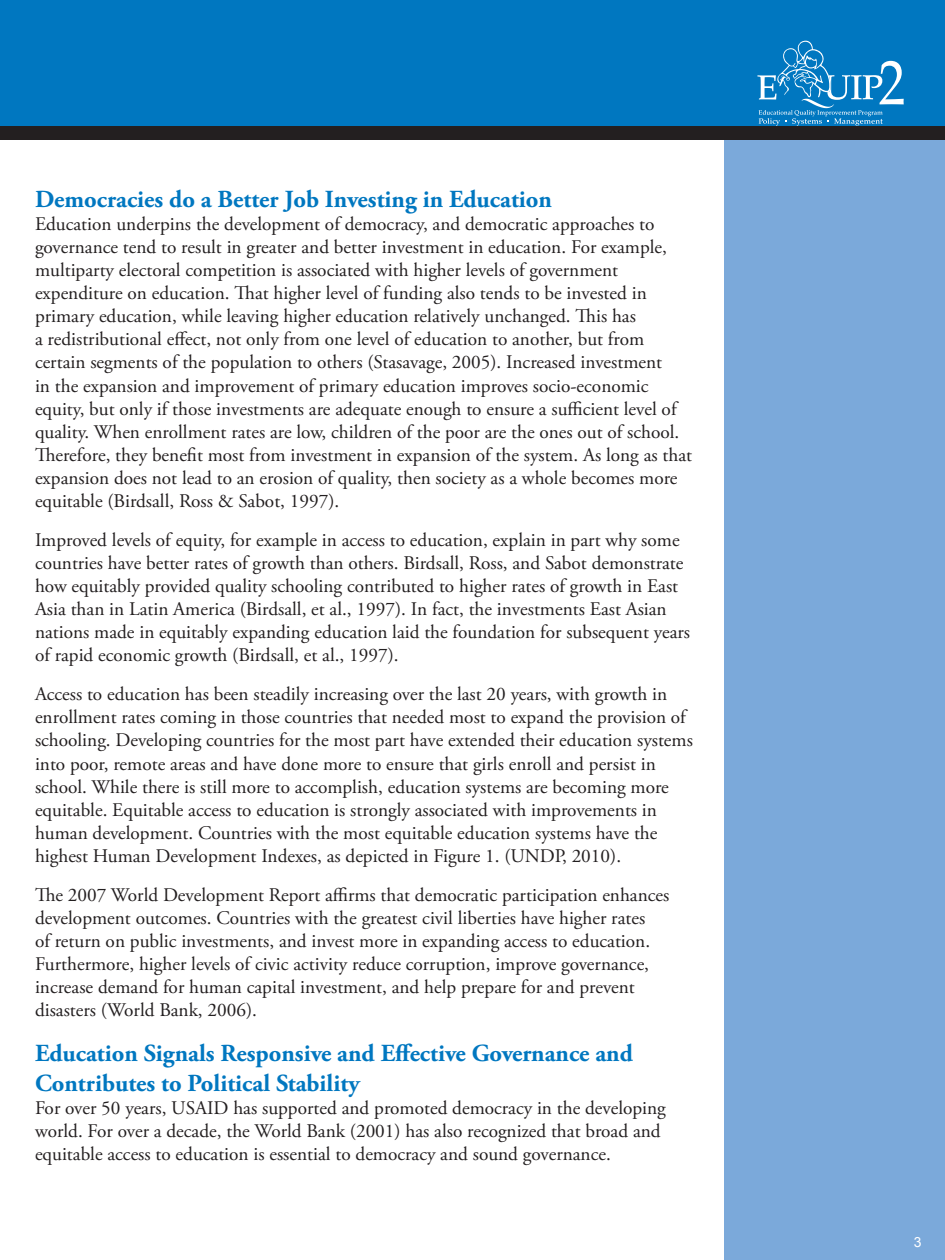
<style>
.page{position:relative;width:945px;height:1260px;background:#fff}
.page>*{position:absolute;margin:0;border:0;box-sizing:border-box;transform-origin:0 0}
.EQUIP2_Body_Text{font:700 24.5px/29.4px "Adobe Garamond Pro";color:#0077c0}
.EQUIP2_Body_Text-2{font:19.25px/23.1px "Adobe Garamond Pro";color:#231f20}
.t1{font:14px "Arial";color:#fff}
</style>
<div class="page">
<div style="left:0;top:0;width:945px;height:126px;background:#0077c0"></div>
<div style="left:724px;top:126px;width:221px;height:1134px;background:#7ba9da"></div>
<div style="left:0;top:126px;width:945px;height:13px;background:#231f20"></div>
<svg style="left:757px;top:41px;width:147px;height:85px"></svg>
<p class="EQUIP2_Body_Text" style="left:35px;top:185px;width:519px">Democracies do a Better Job Investing in Education</p>
<p class="EQUIP2_Body_Text-2" style="left:35px;top:213px;width:659px">Education underpins the development of democracy, and democratic approaches to governance tend to result in greater and better investment in education. For example, multiparty electoral competition is associated with higher levels of government expenditure on education. That higher level of funding also tends to be invested in primary education, while leaving higher education relatively unchanged. This has<br>a redistributional effect, not only from one level of education to another, but from certain segments of the population to others (Stasavage, 2005). Increased investment<br>in the expansion and improvement of primary education improves socio-economic equity, but only if those investments are adequate enough to ensure a sufficient level of quality. When enrollment rates are low, children of the poor are the ones out of school.<br>Therefore, they benefit most from investment in expansion of the system. As long as that expansion does not lead to an erosion of quality, then society as a whole becomes more equitable (Birdsall, Ross &amp; Sabot, 1997).</p>
<p class="EQUIP2_Body_Text-2" style="left:35px;top:529px;width:657px">Improved levels of equity, for example in access to education, explain in part why some countries have better rates of growth than others. Birdsall, Ross, and Sabot demonstrate how equitably provided quality schooling contributed to higher rates of growth in East Asia than in Latin America (Birdsall, et al., 1997). In fact, the investments East Asian nations made in equitably expanding education laid the foundation for subsequent years of rapid economic growth (Birdsall, et al., 1997).</p>
<p class="EQUIP2_Body_Text-2" style="left:35px;top:683px;width:659px">Access to education has been steadily increasing over the last 20 years, with growth in enrollment rates coming in those countries that needed most to expand the provision of schooling. Developing countries for the most part have extended their education systems into poor, remote areas and have done more to ensure that girls enroll and persist in school. While there is still more to accomplish, education systems are becoming more equitable. Equitable access to education is strongly associated with improvements in human development. Countries with the most equitable education systems have the highest Human Development Indexes, as depicted in Figure 1. (UNDP, 2010).</p>
<p class="EQUIP2_Body_Text-2" style="left:35px;top:884px;width:636px">The 2007 World Development Report affirms that democratic participation enhances development outcomes. Countries with the greatest civil liberties have higher rates<br>of return on public investments, and invest more in expanding access to education.<br>Furthermore, higher levels of civic activity reduce corruption, improve governance, increase demand for human capital investment, and help prepare for and prevent disasters (World Bank, 2006).</p>
<p class="EQUIP2_Body_Text" style="left:35px;top:1039px;width:599px">Education Signals Responsive and Effective Governance and<br>Contributes to Political Stability</p>
<p class="EQUIP2_Body_Text-2" style="left:35px;top:1097px;width:632px">For over 50 years, USAID has supported and promoted democracy in the developing world. For over a decade, the World Bank (2001) has also recognized that broad and equitable access to education is essential to democracy and sound governance.</p>
<p class="t1" style="left:914px;top:1232px;width:9px">3</p>
</div>
